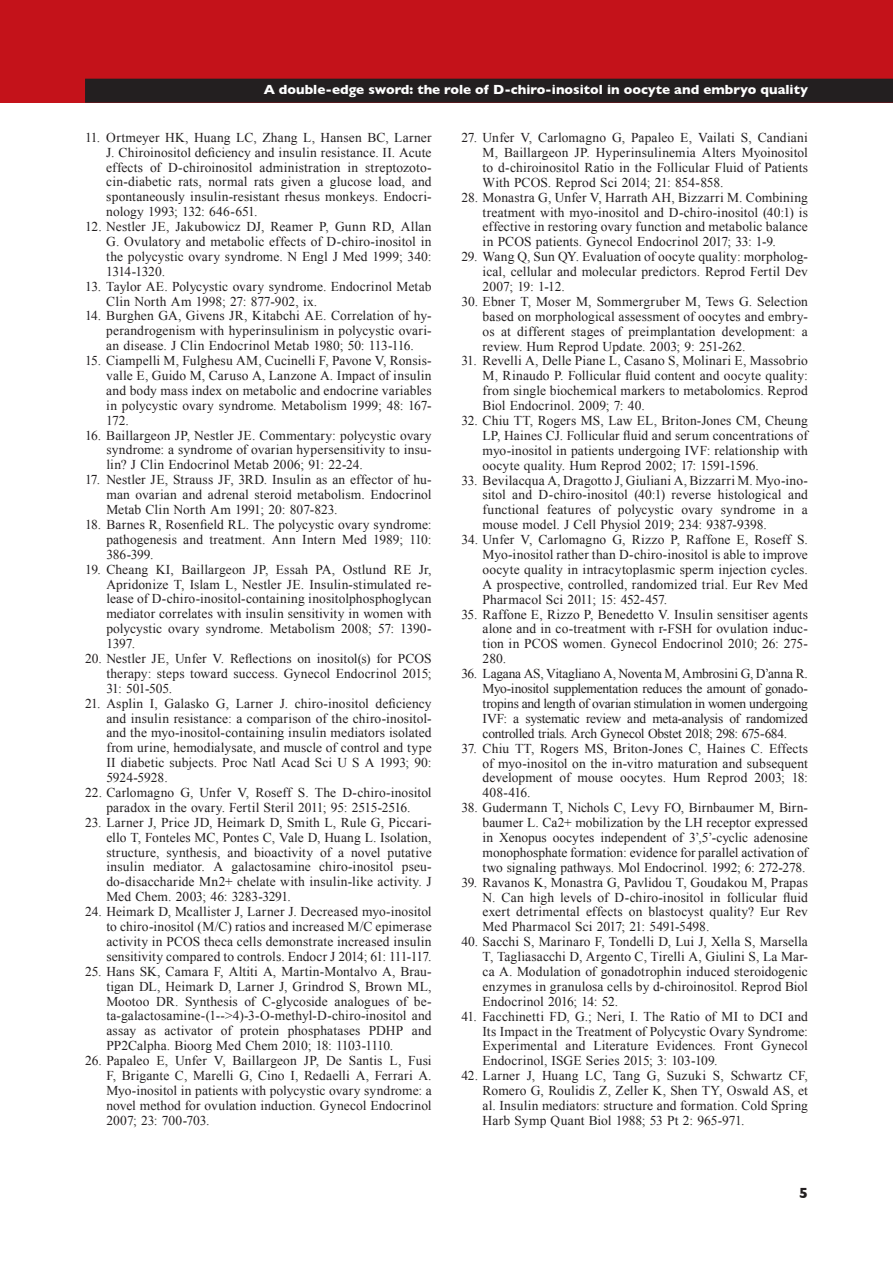
<style>
.page{position:relative;width:893px;height:1263px;background:#fff}
.page>*{position:absolute;margin:0;border:0;box-sizing:border-box;transform-origin:0 0}
.t1{font:700 15px "Gill Sans";color:#231f20}
.t2{font:13.5px/14.9px "Times New Roman";letter-spacing:.005em;color:#231f20;text-align:justify}
.t3{font:700 13.5px "Gill Sans";color:#fff}
</style>
<div class="page">
<div style="left:0;top:0;width:893px;height:103px;background:#c4121a"></div>
<div style="left:85px;top:79px;width:808px;height:24px;background:#231f20"></div>
<p class="t3" style="left:264px;top:79px;width:546px">A double-edge sword: the role of D-chiro-inositol in oocyte and embryo quality</p>
<p class="t2" style="left:106px;top:130px;width:327px;text-indent:-21px">11. Ortmeyer HK, Huang LC, Zhang L, Hansen BC, Larner J. Chiroinositol deficiency and insulin resistance. II. Acute effects of D-chiroinositol administration in streptozoto&shy;cin-diabetic rats, normal rats given a glucose load, and spontaneously insulin-resistant rhesus monkeys. Endocri&shy;nology 1993; 132: 646-651.</p>
<p class="t2" style="left:106px;top:219px;width:327px;text-indent:-21px">12. Nestler JE, Jakubowicz DJ, Reamer P, Gunn RD, Allan G. Ovulatory and metabolic effects of D-chiro-inositol in the polycystic ovary syndrome. N Engl J Med 1999; 340:<br>1314-1320.</p>
<p class="t2" style="left:106px;top:278px;width:327px;text-indent:-21px">13. Taylor AE. Polycystic ovary syndrome. Endocrinol Metab<br>Clin North Am 1998; 27: 877-902, ix.</p>
<p class="t2" style="left:106px;top:308px;width:327px;text-indent:-21px">14. Burghen GA, Givens JR, Kitabchi AE. Correlation of hy&shy;perandrogenism with hyperinsulinism in polycystic ovari&shy;an disease. J Clin Endocrinol Metab 1980; 50: 113-116.</p>
<p class="t2" style="left:106px;top:353px;width:327px;text-indent:-21px">15. Ciampelli M, Fulghesu AM, Cucinelli F, Pavone V, Ronsis&shy;valle E, Guido M, Caruso A, Lanzone A. Impact of insulin and body mass index on metabolic and endocrine variables in polycystic ovary syndrome. Metabolism 1999; 48: 167- 172.</p>
<p class="t2" style="left:106px;top:427px;width:327px;text-indent:-21px">16. Baillargeon JP, Nestler JE. Commentary: polycystic ovary syndrome: a syndrome of ovarian hypersensitivity to insu&shy;lin? J Clin Endocrinol Metab 2006; 91: 22-24.</p>
<p class="t2" style="left:106px;top:472px;width:327px;text-indent:-21px">17. Nestler JE, Strauss JF, 3RD. Insulin as an effector of hu&shy;man ovarian and adrenal steroid metabolism. Endocrinol Metab Clin North Am 1991; 20: 807-823.</p>
<p class="t2" style="left:106px;top:517px;width:327px;text-indent:-21px">18. Barnes R, Rosenfield RL. The polycystic ovary syndrome: pathogenesis and treatment. Ann Intern Med 1989; 110:<br>386-399.</p>
<p class="t2" style="left:106px;top:561px;width:327px;text-indent:-21px">19. Cheang KI, Baillargeon JP, Essah PA, Ostlund RE Jr, Apridonize T, Islam L, Nestler JE. Insulin-stimulated re&shy;lease of D-chiro-inositol-containing inositolphosphoglycan mediator correlates with insulin sensitivity in women with polycystic ovary syndrome. Metabolism 2008; 57: 1390- 1397.</p>
<p class="t2" style="left:106px;top:651px;width:327px;text-indent:-21px">20. Nestler JE, Unfer V. Reflections on inositol(s) for PCOS therapy: steps toward success. Gynecol Endocrinol 2015; 31: 501-505.</p>
<p class="t2" style="left:106px;top:695px;width:327px;text-indent:-21px">21. Asplin I, Galasko G, Larner J. chiro-inositol deficiency and insulin resistance: a comparison of the chiro-inositol&shy;and the myo-inositol-containing insulin mediators isolated from urine, hemodialysate, and muscle of control and type II diabetic subjects. Proc Natl Acad Sci U S A 1993; 90:<br>5924-5928.</p>
<p class="t2" style="left:85px;top:785px;width:348px;text-align:center">22. Carlomagno G, Unfer V, Roseff S. The D-chiro-inositol paradox in the ovary. Fertil Steril 2011; 95: 2515-2516.</p>
<p class="t2" style="left:106px;top:815px;width:327px;text-indent:-21px">23. Larner J, Price JD, Heimark D, Smith L, Rule G, Piccari&shy;ello T, Fonteles MC, Pontes C, Vale D, Huang L. Isolation, structure, synthesis, and bioactivity of a novel putative insulin mediator. A galactosamine chiro-inositol pseu&shy;do-disaccharide Mn2+ chelate with insulin-like activity. J Med Chem. 2003; 46: 3283-3291.</p>
<p class="t2" style="left:106px;top:904px;width:327px;text-indent:-21px">24. Heimark D, Mcallister J, Larner J. Decreased myo-inositol to chiro-inositol (M/C) ratios and increased M/C epimerase activity in PCOS theca cells demonstrate increased insulin sensitivity compared to controls. Endocr J 2014; 61: 111-117.</p>
<p class="t2" style="left:106px;top:963px;width:327px;text-indent:-21px">25. Hans SK, Camara F, Altiti A, Martin-Montalvo A, Brau&shy;tigan DL, Heimark D, Larner J, Grindrod S, Brown ML, Mootoo DR. Synthesis of C-glycoside analogues of be&shy;ta-galactosamine-(1--&gt;4)-3-O-methyl-D-chiro-inositol and assay as activator of protein phosphatases PDHP and PP2Calpha. Bioorg Med Chem 2010; 18: 1103-1110.</p>
<p class="t2" style="left:106px;top:1053px;width:327px;text-indent:-21px">26. Papaleo E, Unfer V, Baillargeon JP, De Santis L, Fusi F, Brigante C, Marelli G, Cino I, Redaelli A, Ferrari A.<br>Myo-inositol in patients with polycystic ovary syndrome: a novel method for ovulation induction. Gynecol Endocrinol 2007; 23: 700-703.</p>
<p class="t2" style="left:483px;top:130px;width:327px;text-indent:-21px">27. Unfer V, Carlomagno G, Papaleo E, Vailati S, Candiani M, Baillargeon JP. Hyperinsulinemia Alters Myoinositol to d-chiroinositol Ratio in the Follicular Fluid of Patients With PCOS. Reprod Sci 2014; 21: 854-858.</p>
<p class="t2" style="left:483px;top:189px;width:327px;text-indent:-21px">28. Monastra G, Unfer V, Harrath AH, Bizzarri M. Combining treatment with myo-inositol and D-chiro-inositol (40:1) is effective in restoring ovary function and metabolic balance in PCOS patients. Gynecol Endocrinol 2017; 33: 1-9.</p>
<p class="t2" style="left:483px;top:249px;width:327px;text-indent:-21px">29. Wang Q, Sun QY. Evaluation of oocyte quality: morpholog&shy;ical, cellular and molecular predictors. Reprod Fertil Dev 2007; 19: 1-12.</p>
<p class="t2" style="left:483px;top:294px;width:327px;text-indent:-21px">30. Ebner T, Moser M, Sommergruber M, Tews G. Selection based on morphological assessment of oocytes and embry&shy;os at different stages of preimplantation development: a review. Hum Reprod Update. 2003; 9: 251-262.</p>
<p class="t2" style="left:483px;top:353px;width:327px;text-indent:-21px">31. Revelli A, Delle Piane L, Casano S, Molinari E, Massobrio M, Rinaudo P. Follicular fluid content and oocyte quality: from single biochemical markers to metabolomics. Reprod Biol Endocrinol. 2009; 7: 40.</p>
<p class="t2" style="left:483px;top:413px;width:327px;text-indent:-21px">32. Chiu TT, Rogers MS, Law EL, Briton-Jones CM, Cheung LP, Haines CJ. Follicular fluid and serum concentrations of myo-inositol in patients undergoing IVF: relationship with oocyte quality. Hum Reprod 2002; 17: 1591-1596.</p>
<p class="t2" style="left:483px;top:472px;width:327px;text-indent:-21px">33. Bevilacqua A, Dragotto J, Giuliani A, Bizzarri M. Myo-ino&shy;sitol and D-chiro-inositol (40:1) reverse histological and functional features of polycystic ovary syndrome in a mouse model. J Cell Physiol 2019; 234: 9387-9398.</p>
<p class="t2" style="left:483px;top:532px;width:327px;text-indent:-21px">34. Unfer V, Carlomagno G, Rizzo P, Raffone E, Roseff S.<br>Myo-inositol rather than D-chiro-inositol is able to improve oocyte quality in intracytoplasmic sperm injection cycles.<br>A prospective, controlled, randomized trial. Eur Rev Med Pharmacol Sci 2011; 15: 452-457.</p>
<p class="t2" style="left:483px;top:606px;width:327px;text-indent:-21px">35. Raffone E, Rizzo P, Benedetto V. Insulin sensitiser agents alone and in co-treatment with r-FSH for ovulation induc&shy;tion in PCOS women. Gynecol Endocrinol 2010; 26: 275- 280.</p>
<p class="t2" style="left:483px;top:666px;width:327px;text-indent:-21px">36. Lagana AS, Vitagliano A, Noventa M, Ambrosini G, D’anna R.<br>Myo-inositol supplementation reduces the amount of gonado&shy;tropins and length of ovarian stimulation in women undergoing IVF: a systematic review and meta-analysis of randomized controlled trials. Arch Gynecol Obstet 2018; 298: 675-684.</p>
<p class="t2" style="left:483px;top:740px;width:327px;text-indent:-21px">37. Chiu TT, Rogers MS, Briton-Jones C, Haines C. Effects of myo-inositol on the in-vitro maturation and subsequent development of mouse oocytes. Hum Reprod 2003; 18:<br>408-416.</p>
<p class="t2" style="left:483px;top:800px;width:327px;text-indent:-21px">38. Gudermann T, Nichols C, Levy FO, Birnbaumer M, Birn&shy;baumer L. Ca2+ mobilization by the LH receptor expressed in Xenopus oocytes independent of 3’,5’-cyclic adenosine monophosphate formation: evidence for parallel activation of two signaling pathways. Mol Endocrinol. 1992; 6: 272-278.</p>
<p class="t2" style="left:483px;top:874px;width:327px;text-indent:-21px">39. Ravanos K, Monastra G, Pavlidou T, Goudakou M, Prapas N. Can high levels of D-chiro-inositol in follicular fluid exert detrimental effects on blastocyst quality? Eur Rev Med Pharmacol Sci 2017; 21: 5491-5498.</p>
<p class="t2" style="left:483px;top:934px;width:327px;text-indent:-21px">40. Sacchi S, Marinaro F, Tondelli D, Lui J, Xella S, Marsella T, Tagliasacchi D, Argento C, Tirelli A, Giulini S, La Mar&shy;ca A. Modulation of gonadotrophin induced steroidogenic enzymes in granulosa cells by d-chiroinositol. Reprod Biol Endocrinol 2016; 14: 52.</p>
<p class="t2" style="left:483px;top:1008px;width:327px;text-indent:-21px">41. Facchinetti FD, G.; Neri, I. The Ratio of MI to DCI and Its Impact in the Treatment of Polycystic Ovary Syndrome:<br>Experimental and Literature Evidences. Front Gynecol Endocrinol, ISGE Series 2015; 3: 103-109.</p>
<p class="t2" style="left:483px;top:1068px;width:327px;text-indent:-21px">42. Larner J, Huang LC, Tang G, Suzuki S, Schwartz CF, Romero G, Roulidis Z, Zeller K, Shen TY, Oswald AS, et al. Insulin mediators: structure and formation. Cold Spring Harb Symp Quant Biol 1988; 53 Pt 2: 965-971.</p>
<p class="t1" style="left:799px;top:1181px;width:10px">5</p>
</div>
